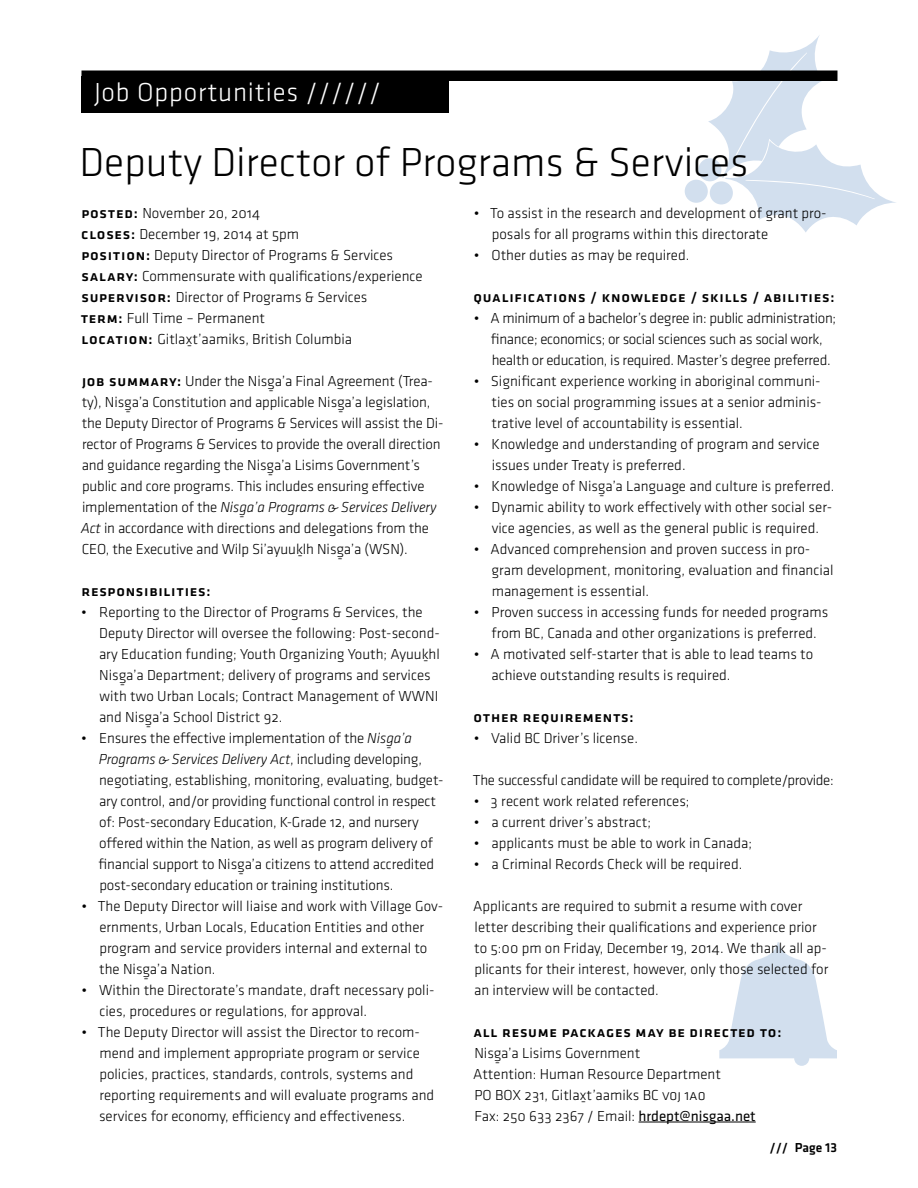
<style>
.page{position:relative;width:918px;height:1188px;background:#fff}
.page>*{position:absolute;margin:0;border:0;box-sizing:border-box;transform-origin:0 0}
.t1{font:300 42px "Klavika";color:#000}
.t2{font:300 27px "Klavika";letter-spacing:.03em;color:#fff}
.t3{font:300 15px/21px "Klavika";color:#000}
.t4{font:300 15px/21px "Klavika";letter-spacing:-.02em;color:#000}
.t5{font:500 15px "Klavika";letter-spacing:.05em;color:#000}
.t6{font:italic 300 15px/11.7px "Klavika";letter-spacing:-.01em;color:#000}
.t7{font:500 13.5px "Klavika";color:#000}
.s1{font-weight:500}
.s2{font-style:normal}
.s3{font-style:italic}
.s4{font-weight:400}
</style>
<div class="page">
<svg style="left:719px;top:942px;width:118px;height:124px"></svg>
<div style="left:685px;top:180px;width:23px;height:23px;background:#d2dfee;border-radius:50%"></div>
<div style="left:698px;top:158px;width:23px;height:23px;background:#d2dfee;border-radius:50%"></div>
<svg style="left:708px;top:35px;width:188px;height:197px"></svg>
<div style="left:81px;top:70px;width:756px;height:11px;background:#000"></div>
<div style="left:81px;top:76px;width:368px;height:36px;background:#000"></div>
<hr style="left:639px;top:1122px;width:117px;height:1px;background:#000">
<h2 class="t2" style="left:94px;top:76px;width:288px">Job Opportunities //////</h2>
<h1 class="t1" style="left:79px;top:136px;width:671px">Deputy Director of Programs &amp; Services</h1>
<p class="t3" style="left:81px;top:202px;width:343px"><span class="s1">POSTED :</span> November 20, 2014<br><span class="s1">CLOSES :</span> December 19, 2014 at 5pm<br><span class="s1">POS ITION :</span> Deputy Director of Programs &amp; Services <span class="s1">SALARY:</span> Commensurate with qualifications/experience <span class="s1">SUPE</span></p>
<p class="t3" style="left:81px;top:286px;width:288px;text-indent:36px"><span class="s1">RVIS OR:</span> Director of Programs &amp; Services<br><span class="s1">TE RM:</span> Full Time – Permanent<br><span class="s1">LOCATION :</span> Gitlax‑t’aamiks, British Columbia</p>
<p class="t3" style="left:82px;top:370px;width:352px"><span class="s1">JOB SU MMARY:</span> Under the Nisga’a Final Agreement (Trea‑</p>
<p class="t3" style="left:82px;top:384px;width:350px;line-height:11.7px;text-indent:187px">‑<br>ty), Nisga’a Constitution and applicable Nisga’a legislation,</p>
<p class="t3" style="left:125px;top:400px;width:7px">‑</p>
<p class="t3" style="left:82px;top:405px;width:363px;line-height:11.7px;text-indent:256px">‑<br>the Deputy Director of Programs &amp; Services will assist the Di‑</p>
<p class="t3" style="left:82px;top:433px;width:360px">rector of Programs &amp; Services to provide the overall direction and guidance regarding the Nisga’a Lisims Government’s</p>
<p class="t3" style="left:82px;top:468px;width:344px;line-height:11.7px;text-indent:186px">‑<br>public and core programs. This includes ensuring effective</p>
<p class="t6" style="left:82px;top:501px;width:356px"><span class="s2">implementation of the</span> Nisga’a Programs &amp; Services Delivery</p>
<p class="t3" style="left:81px;top:510px;width:350px;line-height:11.7px;text-indent:158px"><span class="s3">‑<br>Act</span> in accordance with directions and delegations from the</p>
<p class="t3" style="left:82px;top:538px;width:327px">CEO, the Executive and Wilp Si’ayuuk‑lh Nisga’a (WSN).</p>
<p class="t3" style="left:338px;top:547px;width:7px">‑</p>
<p class="t5" style="left:82px;top:580px;width:131px">RESPONSIBILITIES:</p>
<p class="t3" style="left:99px;top:601px;width:342px;text-indent:-18px">• Reporting to the Director of Programs &amp; Services, the Deputy Director will oversee the following: Post-second‑ ary Education funding; Youth Organizing Youth; Ayuuk‑hl Nisga’a Department; delivery of programs and services</p>
<p class="t3" style="left:100px;top:678px;width:340px;line-height:11.7px;text-indent:20px">‑<br>with two Urban Locals; Contract Management of WWNI</p>
<p class="t3" style="left:99px;top:706px;width:185px">and Nisga’a School District 92.</p>
<p class="t3" style="left:146px;top:715px;width:7px">‑</p>
<p class="t3" style="left:81px;top:727px;width:332px">• Ensures the effective implementation of the <span class="s3">Nisga’a</span></p>
<p class="t6" style="left:99px;top:741px;width:325px;text-indent:287px">‑<br>Programs &amp; Services Delivery Act<span class="s2">, including developing,</span></p>
<p class="t3" style="left:99px;top:769px;width:346px">negotiating, establishing, monitoring, evaluating, budget‑ ary control, and/or providing functional control in respect of: Post-secondary Education, K-Grade 12, and nursery offered within the Nation, as well as program delivery of financial support to Nisga’a citizens to attend accredited</p>
<p class="t3" style="left:99px;top:867px;width:296px;line-height:11.7px;text-indent:139px">‑<br>post-secondary education or training institutions.</p>
<p class="t3" style="left:99px;top:895px;width:346px;text-indent:-18px">• The Deputy Director will liaise and work with Village Gov‑ ernments, Urban Locals, Education Entities and other program and service providers internal and external to the Nisga’a Nation.</p>
<p class="t3" style="left:144px;top:967px;width:7px">‑</p>
<p class="t3" style="left:99px;top:979px;width:337px;text-indent:-18px">• Within the Directorate’s mandate, draft necessary poli‑ cies, procedures or regulations, for approval.</p>
<p class="t3" style="left:99px;top:1021px;width:337px;text-indent:-18px">• The Deputy Director will assist the Director to recom‑ mend and implement appropriate program or service policies, practices, standards, controls, systems and reporting requirements and will evaluate programs and services for economy, efficiency and effectiveness.</p>
<p class="t3" style="left:492px;top:202px;width:337px;text-indent:-18px">• To assist in the research and development of grant pro‑ posals for all programs within this directorate</p>
<p class="t3" style="left:474px;top:244px;width:217px">• Other duties as may be required.</p>
<p class="t5" style="left:473px;top:286px;width:180px">QUALIFICATIONS / KNOWLEDGE</p>
<p class="t5" style="left:690px;top:286px;width:43px">/ SKILLS</p>
<p class="t5" style="left:752px;top:286px;width:84px">/ ABILITIES:</p>
<p class="t4" style="left:491px;top:307px;width:347px;text-indent:-17px">• A minimum of a bachelor’s degree in: public administration; finance; economics; or social sciences such as social work, health or education, is required. Master’s degree preferred.</p>
<p class="t3" style="left:492px;top:370px;width:332px;text-align:justify;text-indent:-18px">• Significant experience working in aboriginal communi‑ ties on social programming issues at a senior adminis‑ trative level of accountability is essential.</p>
<p class="t3" style="left:492px;top:433px;width:329px;text-indent:-18px">• Knowledge and understanding of program and service issues under Treaty is preferred.</p>
<p class="t3" style="left:474px;top:475px;width:362px">• Knowledge of Nisga’a Language and culture is preferred.</p>
<p class="t3" style="left:599px;top:484px;width:7px">‑</p>
<p class="t3" style="left:474px;top:496px;width:360px;text-align:center">• Dynamic ability to work effectively with other social ser‑ vice agencies, as well as the general public is required.</p>
<p class="t3" style="left:492px;top:538px;width:343px;text-indent:-18px">• Advanced comprehension and proven success in pro‑ gram development, monitoring, evaluation and financial management is essential.</p>
<p class="t3" style="left:474px;top:601px;width:356px;text-align:center">• Proven success in accessing funds for needed programs from BC, Canada and other organizations is preferred.</p>
<p class="t3" style="left:491px;top:643px;width:323px;text-indent:-18px">• A motivated self-starter that is able to lead teams to achieve outstanding results is required.</p>
<p class="t5" style="left:474px;top:706px;width:162px">OTHER REQUIREMENTS:</p>
<p class="t3" style="left:474px;top:727px;width:166px">• Valid BC Driver’s license.</p>
<p class="t4" style="left:473px;top:769px;width:362px">The successful candidate will be required to complete/provide:</p>
<p class="t3" style="left:474px;top:790px;width:217px">• 3 recent work related references;</p>
<p class="t3" style="left:474px;top:811px;width:179px">• a current driver’s abstract;</p>
<p class="t3" style="left:474px;top:832px;width:280px">• applicants must be able to work in Canada;</p>
<p class="t3" style="left:474px;top:853px;width:270px">• a Criminal Records Check will be required.</p>
<p class="t3" style="left:473px;top:895px;width:357px">Applicants are required to submit a resume with cover letter describing their qualifications and experience prior to 5:00 pm on Friday, December 19, 2014. We thank all ap‑ plicants for their interest, however, only those selected for an interview will be contacted.</p>
<p class="t5" style="left:473px;top:1021px;width:142px">ALL RESU ME PACKAGES</p>
<p class="t5" style="left:636px;top:1021px;width:147px">MAY BE DIRECTED TO:</p>
<p class="t3" style="left:474px;top:1042px;width:167px">Nisga’a Lisims Government</p>
<p class="t3" style="left:473px;top:1056px;width:249px;line-height:11.7px;text-indent:22px">‑<br>Attention: Human Resource Department</p>
<p class="t3" style="left:474px;top:1084px;width:283px">PO BOX 231, Gitlax‑t’aamiks BC V0J 1A0<br>Fax: 250 633 2367 / Email: <span class="s4">hrdept@nisgaa.net</span></p>
<p class="t7" style="left:770px;top:1138px;width:69px">/// Page 13</p>
</div>
